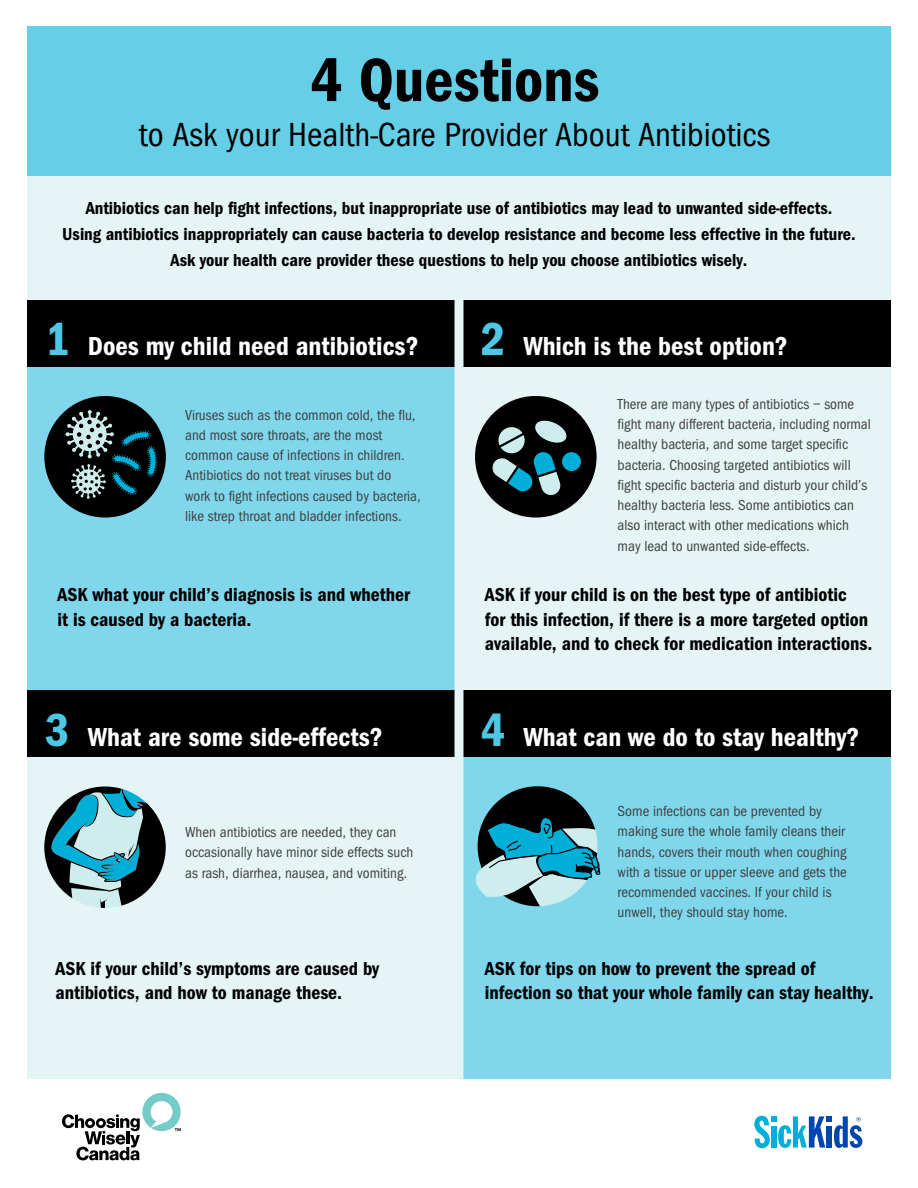
<style>
.page{position:relative;width:918px;height:1188px;background:#fff}
.page>*{position:absolute;margin:0;border:0;box-sizing:border-box;transform-origin:0 0}
.t1{font:600 condensed 63.45px "Franklin Gothic";color:#000}
.t2{font:600 condensed 48px "Franklin Gothic";color:#4dc7e4}
.t3{font:condensed 34.65px "Franklin Gothic";color:#000}
.t4{font:600 condensed 27px "Franklin Gothic";color:#fff}
.t5{font:600 condensed 19.5px/24.8px "Franklin Gothic";color:#000}
.t6{font:600 condensed 18px/25.7px "Franklin Gothic";color:#000;text-align:center}
.t7{font:condensed 15px/20.2px "Franklin Gothic";color:#404040}
</style>
<div class="page">
<div style="left:27px;top:169px;width:864px;height:131px;background:#e5f5f5"></div>
<div style="left:27px;top:300px;width:431px;height:396px;background:#80d7ec"></div>
<div style="left:460px;top:697px;width:431px;height:382px;background:#80d7ec"></div>
<div style="left:27px;top:27px;width:864px;height:149px;background:#66cfe8"></div>
<div style="left:27px;top:692px;width:431px;height:387px;background:#e5f5f5"></div>
<div style="left:460px;top:344px;width:431px;height:351px;background:#e5f5f5"></div>
<div style="left:27px;top:300px;width:864px;height:67px;background:#000"></div>
<div style="left:27px;top:690px;width:864px;height:67px;background:#000"></div>
<svg style="left:475px;top:786px;width:126px;height:120px"></svg>
<svg style="left:44px;top:786px;width:122px;height:122px"></svg>
<svg style="left:62px;top:1093px;width:119px;height:67px"></svg>
<svg style="left:754px;top:1116px;width:108px;height:32px"></svg>
<div style="left:475px;top:396px;width:122px;height:122px;background:#000;border-radius:50%"></div>
<div style="left:562px;top:452px;width:19px;height:19px;background:#00afd8;border-radius:50%"></div>
<svg style="left:492px;top:420px;width:76px;height:75px"></svg>
<div style="left:44px;top:396px;width:122px;height:122px;background:#000;border-radius:50%"></div>
<svg style="left:65px;top:410px;width:92px;height:89px"></svg>
<div style="left:454px;top:292px;width:10px;height:787px;background:#e5f5f5"></div>
<h1 class="t1" style="left:310px;top:44px;width:291px">4 Questions</h1>
<h3 class="t3" style="left:139px;top:115px;width:633px">to Ask your Health-Care Provider About Antibiotics</h3>
<p class="t6" style="left:62px;top:196px;width:795px">Antibiotics can help fight infections, but inappropriate use of antibiotics may lead to unwanted side-effects.<br>Using antibiotics inappropriately can cause bacteria to develop resistance and become less effective in the future.<br>Ask your health care provider these questions to help you choose antibiotics wisely.</p>
<h2 class="t2" style="left:45px;top:311px;width:26px">1</h2>
<h2 class="t2" style="left:481px;top:311px;width:26px">2</h2>
<h3 class="t4" style="left:88px;top:330px;width:332px">Does my child need antibiotics?</h3>
<p class="t7" style="left:185px;top:405px;width:237px">Viruses such as the common cold, the flu, and most sore throats, are the most common cause of infections in children.<br>Antibiotics do not treat viruses but do<br>work to fight infections caused by bacteria, like strep throat and bladder infections.</p>
<h3 class="t4" style="left:523px;top:330px;width:266px">Which is the best option?</h3>
<p class="t7" style="left:618px;top:394px;width:255px">There are many types of antibiotics – some fight many different bacteria, including normal healthy bacteria, and some target specific bacteria. Choosing targeted antibiotics will fight specific bacteria and disturb your child’s healthy bacteria less. Some antibiotics can also interact with other medications which may lead to unwanted side-effects.</p>
<h3 class="t5" style="left:58px;top:582px;width:354px">ASK what your child’s diagnosis is and whether it is caused by a bacteria.</h3>
<h3 class="t5" style="left:485px;top:582px;width:389px">ASK if your child is on the best type of antibiotic<br>for this infection, if there is a more targeted option available, and to check for medication interactions.</h3>
<h2 class="t2" style="left:45px;top:703px;width:26px">3</h2>
<h2 class="t2" style="left:481px;top:703px;width:26px">4</h2>
<h3 class="t4" style="left:88px;top:722px;width:296px">What are some side-effects?</h3>
<h3 class="t4" style="left:523px;top:722px;width:337px">What can we do to stay healthy?</h3>
<p class="t7" style="left:185px;top:822px;width:230px">When antibiotics are needed, they can occasionally have minor side effects such as rash, diarrhea, nausea, and vomiting.</p>
<p class="t7" style="left:618px;top:801px;width:231px">Some infections can be prevented by making sure the whole family cleans their hands, covers their mouth when coughing with a tissue or upper sleeve and gets the recommended vaccines. If your child is unwell, they should stay home.</p>
<h3 class="t5" style="left:55px;top:956px;width:325px">ASK if your child’s symptoms are caused by antibiotics, and how to manage these.</h3>
<h3 class="t5" style="left:485px;top:956px;width:390px">ASK for tips on how to prevent the spread of infection so that your whole family can stay healthy.</h3>
</div>
